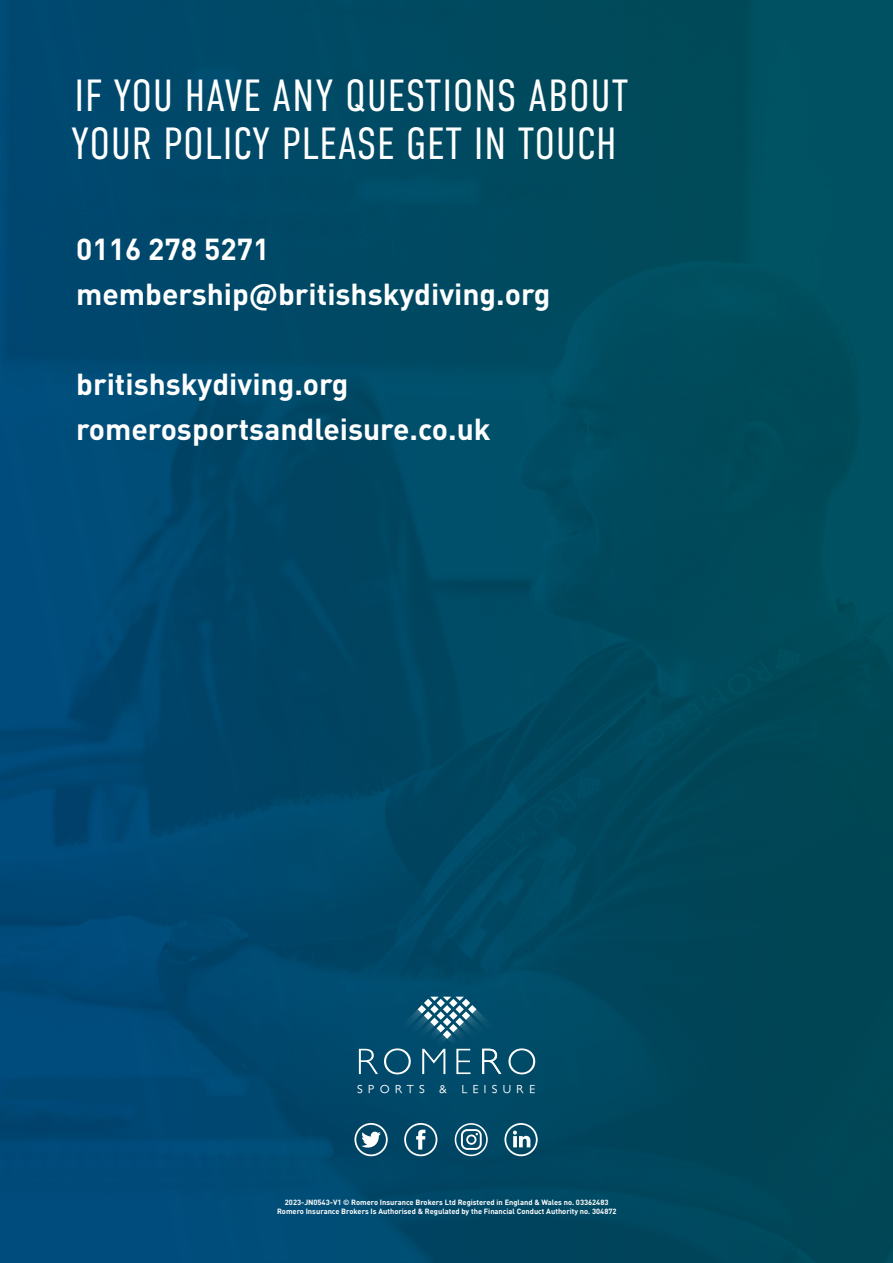
<style>
.page{position:relative;width:893px;height:1263px;background:#fff}
.page>*{position:absolute;margin:0;border:0;box-sizing:border-box;transform-origin:0 0}
.t1{font:300 45px/48px "DIN Condensed";letter-spacing:.015em;color:#fff}
.t2{font:700 30px/45px "DIN Pro";color:#fff}
.t3{font:500 11.55px "Petita";letter-spacing:.46em;color:#fff}
.t4{font:700 7.5px/9px "DIN Pro";color:#fff;text-align:center}
</style>
<div class="page">
<div style="left:0;top:0;width:893px;height:1263px;background:linear-gradient(to right,#004876,#004a55)"></div>
<svg style="left:354px;top:1123px;width:34px;height:33px"></svg>
<svg style="left:404px;top:1123px;width:33px;height:33px"></svg>
<svg style="left:455px;top:1123px;width:33px;height:33px"></svg>
<svg style="left:504px;top:1123px;width:34px;height:33px"></svg>
<svg style="left:359px;top:1049px;width:19px;height:25px"></svg>
<svg style="left:508px;top:1048px;width:27px;height:26px"></svg>
<svg style="left:384px;top:997px;width:117px;height:77px;background:#266681"></svg>
<h1 class="t1" style="left:71px;top:72px;width:559px">IF YOU HAVE ANY QUESTIONS ABOUT<br>YOUR POLICY PLEASE GET IN TOUCH</h1>
<h2 class="t2" style="left:76px;top:225px;width:476px">0116 278 5271 membership@britishskydiving.org</h2>
<h2 class="t2" style="left:76px;top:360px;width:416px">britishskydiving.org romerosportsandleisure.co.uk</h2>
<h3 class="t3" style="left:357px;top:1082px;width:69px">SPORTS</h3>
<h3 class="t3" style="left:440px;top:1082px;width:9px">&amp;</h3>
<h3 class="t3" style="left:462px;top:1082px;width:75px">LEISURE</h3>
<p class="t4" style="left:277px;top:1197px;width:341px">2023-JN0543-V1 © Romero Insurance Brokers Ltd Registered in England &amp; Wales no. 03362483<br>Romero Insurance Brokers Is Authorised &amp; Regulated by the Financial Conduct Authority no. 304872</p>
</div>
